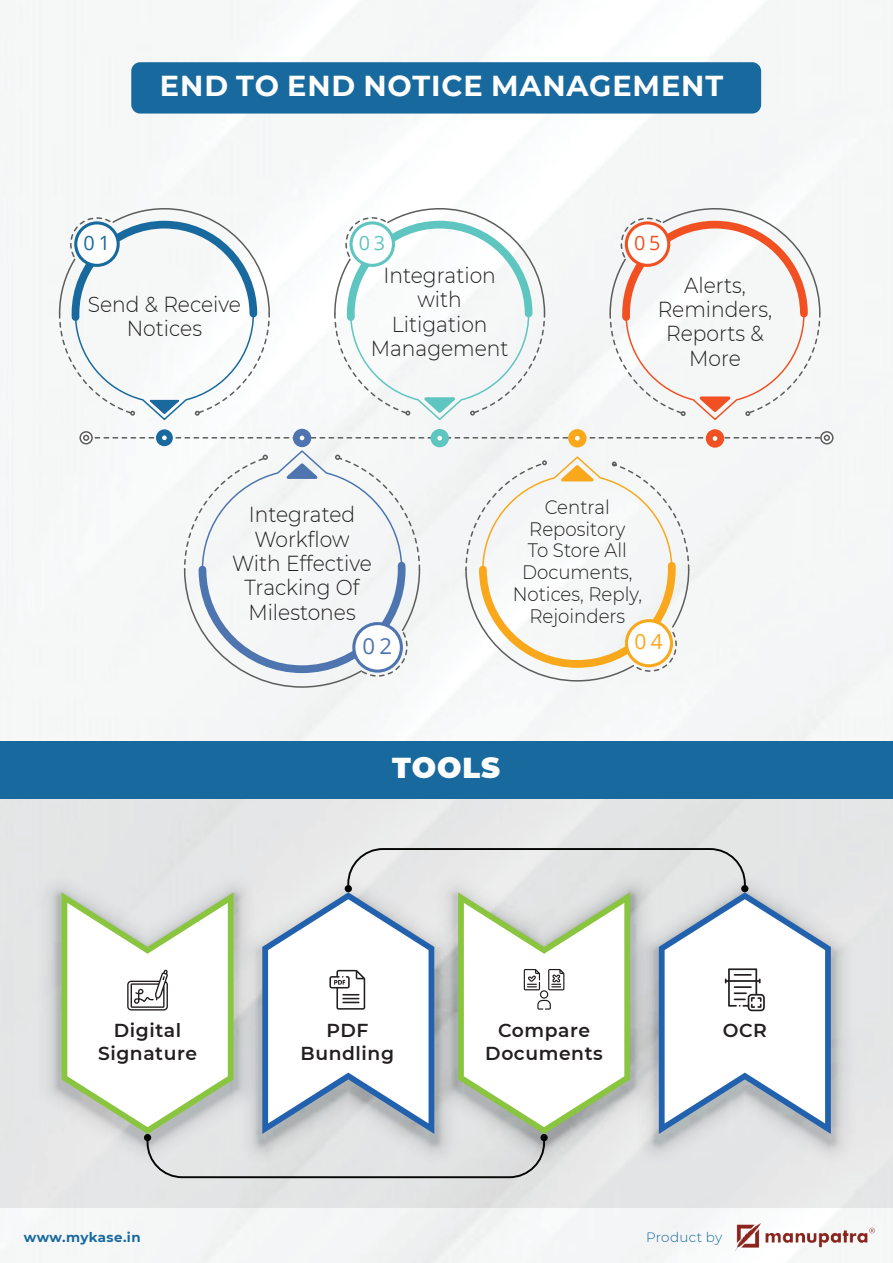
<style>
.page{position:relative;width:893px;height:1263px;background:#fff}
.page>*{position:absolute;margin:0;border:0;box-sizing:border-box;transform-origin:0 0}
.t1{font:700 28.8px "Montserrat";letter-spacing:.03em;color:#fff}
.t2{font:900 28.8px "Montserrat";letter-spacing:.035em;color:#fff}
.t3{font:22.05px "Open Sans";color:#4e75af}
.t4{font:300 21.75px/24.3px "Montserrat";color:#231f20;text-align:center;scale:.93 1}
.t5{font:21px "Open Sans";color:#f9a81b}
.t6{font:19.8px "Open Sans";color:#186a9e}
.t7{font:19.8px "Open Sans";color:#5fc5c0}
.t8{font:19.8px "Open Sans";color:#f15122}
.t9{font:300 19.5px/21.8px "Montserrat";color:#231f20;text-align:center;scale:.93 1}
.t10{font:600 18.75px/22.5px "Montserrat";letter-spacing:.03em;color:#231f20;text-align:center}
.t11{font:300 13.5px "Montserrat";letter-spacing:.03em;color:#186a9e}
.t12{font:700 13.35px "Montserrat";letter-spacing:.025em;color:#186a9e}
</style>
<div class="page">
<div style="left:0;top:741px;width:893px;height:467px;background:#e4e6e6"></div>
<div style="left:0;top:741px;width:893px;height:57px;background:#186a9e"></div>
<img style="left:735px;top:1224px;width:140px;height:26px">
<svg style="left:47px;top:886px;width:15px;height:214px"></svg>
<svg style="left:831px;top:941px;width:14px;height:209px"></svg>
<svg style="left:62px;top:848px;width:769px;height:330px"></svg>
<div style="left:131px;top:62px;width:630px;height:52px;background:#186a9e;border-radius:9px"></div>
<div style="left:79px;top:431px;width:14px;height:13px;border:2px solid #5c5c5b;border-radius:50%"></div>
<div style="left:820px;top:431px;width:13px;height:13px;border:2px solid #5c5c5b;border-radius:50%"></div>
<div style="left:157px;top:430px;width:15px;height:15px;background:#186a9e;border-radius:50%"></div>
<div style="left:156px;top:429px;width:17px;height:17px;border:2px solid #186a9e;border-radius:50%"></div>
<div style="left:161px;top:434px;width:7px;height:8px;border:2px solid #186a9e;border-radius:50%"></div>
<div style="left:294px;top:430px;width:16px;height:16px;background:#4e75af;border-radius:50%"></div>
<div style="left:293px;top:429px;width:18px;height:18px;border:3px solid #4e75af;border-radius:50%"></div>
<div style="left:298px;top:434px;width:8px;height:8px;border:2px solid #4e75af;border-radius:50%"></div>
<svg style="left:183px;top:449px;width:238px;height:239px"></svg>
<div style="left:432px;top:430px;width:15px;height:16px;background:#5fc5c0;border-radius:50%"></div>
<div style="left:430px;top:429px;width:19px;height:18px;border:3px solid #5fc5c0;border-radius:50%"></div>
<div style="left:436px;top:434px;width:8px;height:8px;border:2px solid #5fc5c0;border-radius:50%"></div>
<svg style="left:333px;top:207px;width:213px;height:214px"></svg>
<div style="left:570px;top:431px;width:15px;height:15px;background:#f9a81b;border-radius:50%"></div>
<div style="left:568px;top:429px;width:19px;height:18px;border:3px solid #f9a81b;border-radius:50%"></div>
<svg style="left:83px;top:435px;width:747px;height:6px"></svg>
<div style="left:573px;top:434px;width:8px;height:8px;border:2px solid #f9a81b;border-radius:50%"></div>
<svg style="left:465px;top:455px;width:225px;height:227px"></svg>
<div style="left:707px;top:431px;width:16px;height:15px;background:#f15122;border-radius:50%"></div>
<div style="left:706px;top:429px;width:18px;height:19px;border:3px solid #f15122;border-radius:50%"></div>
<div style="left:712px;top:435px;width:6px;height:7px;background:#fff;border-radius:50%"></div>
<div style="left:711px;top:435px;width:8px;height:7px;border:2px solid #f15122;border-radius:50%"></div>
<svg style="left:58px;top:207px;width:213px;height:214px"></svg>
<svg style="left:609px;top:207px;width:212px;height:214px"></svg>
<p class="t6" style="left:83px;top:229px;width:28px">01</p>
<h1 class="t1" style="left:160px;top:65px;width:565px">END TO END NOTICE MANAGEMENT</h1>
<p class="t7" style="left:359px;top:229px;width:28px">03</p>
<p class="t8" style="left:634px;top:229px;width:28px">05</p>
<p class="t4" style="left:88px;top:291px;width:166px">Send &amp; Receive<br>Notices</p>
<p class="t4" style="left:371px;top:262px;width:150px">Integration with<br>Litigation<br>Management</p>
<p class="t4" style="left:658px;top:272px;width:125px">Alerts,<br>Reminders,<br>Reports &amp;<br>More</p>
<p class="t4" style="left:232px;top:502px;width:152px">Integrated<br>Workflow<br>With Effective<br>Tracking Of<br>Milestones</p>
<p class="t9" style="left:513px;top:495px;width:141px">Central<br>Repository<br>To Store All<br>Documents,<br>Notices, Reply,<br>Rejoinders</p>
<p class="t3" style="left:362px;top:631px;width:31px">02</p>
<h1 class="t2" style="left:392px;top:746px;width:109px">TOOLS</h1>
<p class="t5" style="left:635px;top:627px;width:30px">04</p>
<p class="t10" style="left:98px;top:1018px;width:100px">Digital<br>Signature</p>
<p class="t10" style="left:301px;top:1018px;width:95px">PDF<br>Bundling</p>
<p class="t10" style="left:485px;top:1018px;width:119px">Compare<br>Documents</p>
<p class="t10" style="left:723px;top:1018px;width:46px">OCR</p>
<p class="t12" style="left:24px;top:1228px;width:118px">www.mykase.in</p>
<p class="t11" style="left:646px;top:1228px;width:78px">Product by</p>
</div>
